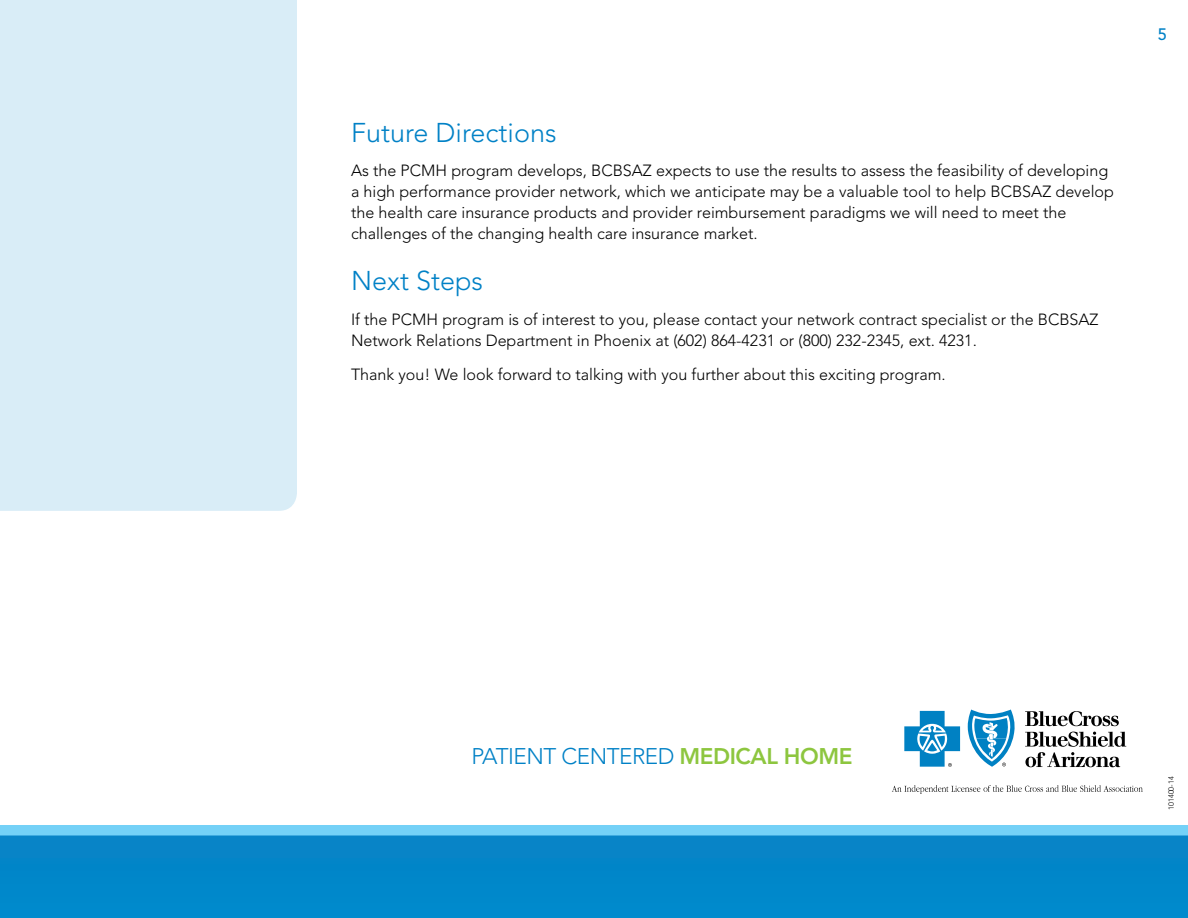
<style>
.page{position:relative;width:1188px;height:918px;background:#fff}
.page>*{position:absolute;margin:0;border:0;box-sizing:border-box;transform-origin:0 0}
.t1{font:300 27px "Avenir LT";color:#0081c6}
.t2{font:300 22.5px "Avenir LT";letter-spacing:-.02em;color:#0081c6}
.t3{font:500 16.5px "Avenir LT";color:#0081c6}
.t4{font:300 16.2px/21px "Avenir LT";color:#000}
.t5{font:300 7.5px "Avenir LT";color:#000}
.s1{font-weight:800;color:#8dc63f}
</style>
<div class="page">
<div style="left:0;top:0;width:297px;height:511px;background:#d9edf7"></div>
<svg style="left:1025px;top:711px;width:94px;height:15px"></svg>
<svg style="left:1025px;top:732px;width:101px;height:35px"></svg>
<svg style="left:968px;top:710px;width:47px;height:57px"></svg>
<svg style="left:904px;top:711px;width:56px;height:56px"></svg>
<svg style="left:892px;top:785px;width:251px;height:9px"></svg>
<div style="left:0;top:832px;width:1188px;height:86px;background:#0086c9"></div>
<div style="left:0;top:825px;width:1188px;height:11px;background:#74d1f7"></div>
<h1 class="t1" style="left:351px;top:117px;width:207px">Future Directions</h1>
<p class="t4" style="left:351px;top:160px;width:765px">As the PCMH program develops, BCBSAZ expects to use the results to assess the feasibility of developing a high performance provider network, which we anticipate may be a valuable tool to help BCBSAZ develop the health care insurance products and provider reimbursement paradigms we will need to meet the challenges of the changing health care insurance market.</p>
<h1 class="t1" style="left:351px;top:265px;width:134px">Next Steps</h1>
<p class="t4" style="left:351px;top:309px;width:749px">If the PCMH program is of interest to you, please contact your network contract specialist or the BCBSAZ<br>Network Relations Department in Phoenix at (602) 864-4231 or (800) 232-2345, ext. 4231.</p>
<p class="t4" style="left:351px;top:364px;width:596px">Thank you! We look forward to talking with you further about this exciting program.</p>
<p class="t3" style="left:1158px;top:25px;width:11px">5</p>
<h2 class="t2" style="left:471px;top:743px;width:382px">Patient Centered <span class="s1">MEDICAL HOM E</span></h2>
<p class="t5" style="left:1167px;top:810px;width:35px;rotate:-90deg">101400-14</p>
</div>
